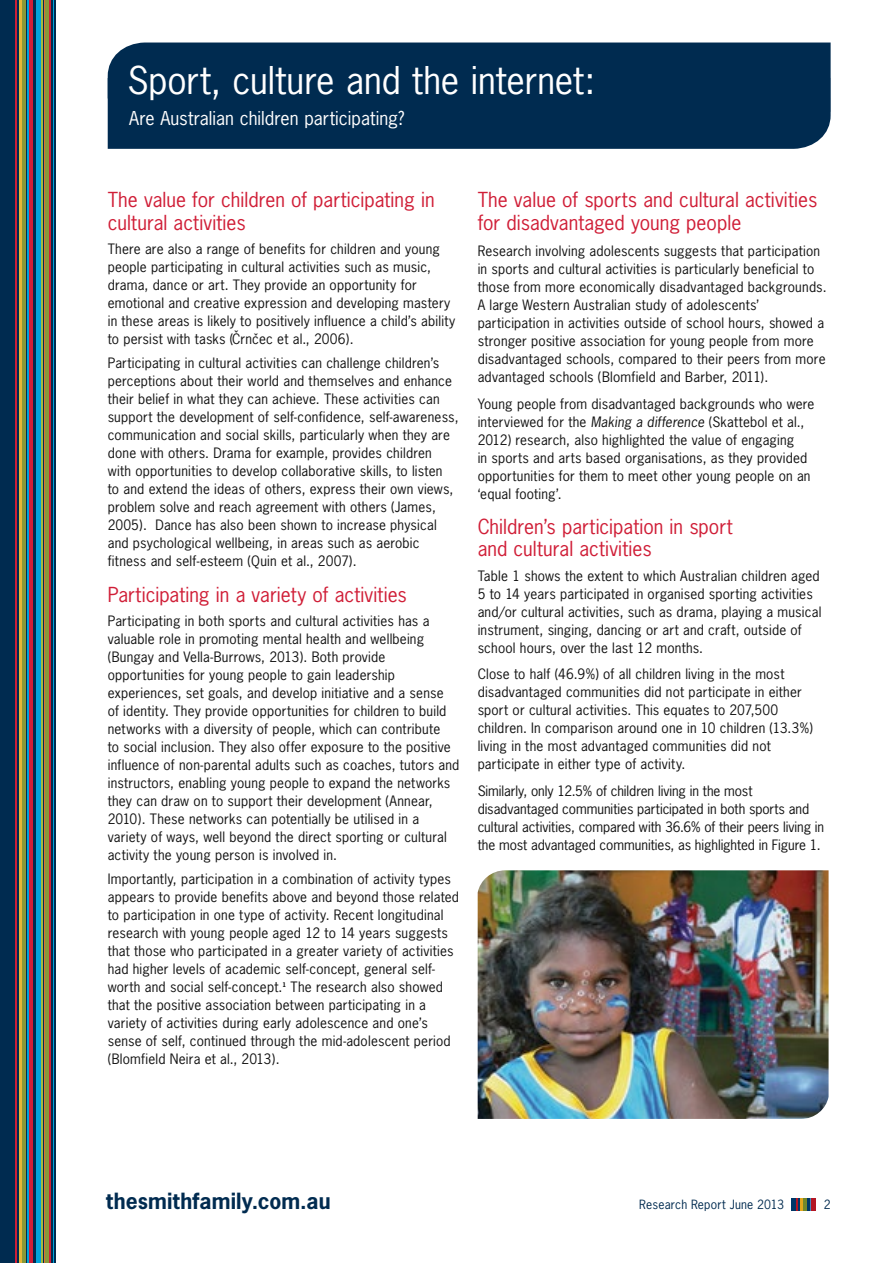
<style>
.page{position:relative;width:893px;height:1263px;background:#fff}
.page>*{position:absolute;margin:0;border:0;box-sizing:border-box;transform-origin:0 0}
.t1{font:36px "News Gothic";color:#fff}
.t2{font:700 21px "News Gothic";letter-spacing:.01em;color:#002b50}
.t3{font:19.5px/22.5px "News Gothic";letter-spacing:.005em;color:#d01e37}
.t4{font:18px "News Gothic";color:#fff}
.t5{font:13.5px/18px "News Gothic";letter-spacing:.015em;color:#121212}
.t6{font:13.5px/18px "News Gothic";letter-spacing:-.005em;color:#121212}
.t7{font:12px "News Gothic";letter-spacing:.015em;color:#002b50}
.s1{font-style:italic}
</style>
<div class="page">
<div style="left:108px;top:43px;width:723px;height:106px;background:#002b50"></div>
<svg style="left:792px;top:1198px;width:18px;height:12px"></svg>
<svg style="left:810px;top:1198px;width:2px;height:12px"></svg>
<svg style="left:796px;top:1198px;width:1px;height:12px"></svg>
<div style="left:801px;top:1197px;width:6px;height:13px;background:#e3a71c"></div>
<hr style="left:803px;top:1197px;width:4px;height:13px;background:#75882a">
<hr style="left:812px;top:1197px;width:4px;height:13px;background:#b31624">
<img style="left:478px;top:870px;width:351px;height:249px">
<div style="left:0;top:0;width:55px;height:1263px;background:#002b50"></div>
<hr style="left:28px;top:0;width:2px;height:1263px;background:#00a3db">
<hr style="left:53px;top:0;width:1px;height:1263px;background:#00a3db">
<hr style="left:48px;top:0;width:2px;height:1263px;background:#d01e37">
<hr style="left:16px;top:0;width:1px;height:1263px;background:#d01e37">
<hr style="left:44px;top:0;width:2px;height:1263px;background:#db7333">
<hr style="left:45px;top:0;width:4px;height:1263px;background:#88993a">
<div style="left:20px;top:0;width:5px;height:1263px;background:#e7b736"></div>
<hr style="left:22px;top:0;width:4px;height:1263px;background:#88993a">
<hr style="left:29px;top:0;width:4px;height:1263px;background:#d01e37">
<div style="left:38px;top:0;width:5px;height:1263px;background:#a3bc41"></div>
<div style="left:36px;top:0;width:5px;height:1263px;background:#00a3db"></div>
<h1 class="t1" style="left:128px;top:57px;width:469px">Sport, culture and the internet:</h1>
<h3 class="t4" style="left:129px;top:106px;width:277px">Are Australian children participating?</h3>
<h3 class="t3" style="left:108px;top:188px;width:328px">The value for children of participating in cultural activities</h3>
<p class="t5" style="left:108px;top:240px;width:349px">There are also a range of benefits for children and young people participating in cultural activities such as music, drama, dance or art. They provide an opportunity for emotional and creative expression and developing mastery in these areas is likely to positively influence a child’s ability to persist with tasks (Crnˇcec et al., 2006).</p>
<p class="t5" style="left:108px;top:322px;width:333px;line-height:27.5px;text-indent:126px">ˇ<br>Participating in cultural activities can challenge children’s</p>
<p class="t5" style="left:108px;top:372px;width:352px">perceptions about their world and themselves and enhance their belief in what they can achieve. These activities can support the development of self-confidence, self-awareness, communication and social skills, particularly when they are done with others. Drama for example, provides children<br>with opportunities to develop collaborative skills, to listen<br>to and extend the ideas of others, express their own views, problem solve and reach agreement with others (James, 2005). Dance has also been shown to increase physical and psychological wellbeing, in areas such as aerobic fitness and self-esteem (Quin et al., 2007).</p>
<h3 class="t3" style="left:108px;top:583px;width:301px">Participating in a variety of activities</h3>
<p class="t5" style="left:108px;top:612px;width:353px">Participating in both sports and cultural activities has a valuable role in promoting mental health and wellbeing (Bungay and Vella-Burrows, 2013). Both provide opportunities for young people to gain leadership experiences, set goals, and develop initiative and a sense<br>of identity. They provide opportunities for children to build networks with a diversity of people, which can contribute<br>to social inclusion. They also offer exposure to the positive influence of non-parental adults such as coaches, tutors and instructors, enabling young people to expand the networks they can draw on to support their development (Annear, 2010). These networks can potentially be utilised in a variety of ways, well beyond the direct sporting or cultural activity the young person is involved in.</p>
<p class="t5" style="left:108px;top:870px;width:353px">Importantly, participation in a combination of activity types appears to provide benefits above and beyond those related to participation in one type of activity. Recent longitudinal research with young people aged 12 to 14 years suggests that those who participated in a greater variety of activities had higher levels of academic self-concept, general self&shy;worth and social self-concept.<sup>1</sup> The research also showed that the positive association between participating in a variety of activities during early adolescence and one’s sense of self, continued through the mid-adolescent period (Blomfield Neira et al., 2013).</p>
<h3 class="t3" style="left:478px;top:188px;width:341px">The value of sports and cultural activities for disadvantaged young people</h3>
<p class="t5" style="left:478px;top:242px;width:350px">Research involving adolescents suggests that participation in sports and cultural activities is particularly beneficial to those from more economically disadvantaged backgrounds.<br>A large Western Australian study of adolescents’ participation in activities outside of school hours, showed a stronger positive association for young people from more disadvantaged schools, compared to their peers from more advantaged schools (Blomfield and Barber, 2011).</p>
<p class="t5" style="left:478px;top:394px;width:338px">Young people from disadvantaged backgrounds who were interviewed for the <span class="s1">Making a difference</span> (Skattebol et al., 2012) research, also highlighted the value of engaging<br>in sports and arts based organisations, as they provided opportunities for them to meet other young people on an ‘equal footing’.</p>
<h3 class="t3" style="left:478px;top:515px;width:256px">Children’s participation in sport and cultural activities</h3>
<p class="t5" style="left:478px;top:566px;width:345px">Table 1 shows the extent to which Australian children aged 5 to 14 years participated in organised sporting activities and/or cultural activities, such as drama, playing a musical instrument, singing, dancing or art and craft, outside of school hours, over the last 12 months.</p>
<p class="t5" style="left:478px;top:665px;width:337px">Close to half (46.9%) of all children living in the most disadvantaged communities did not participate in either sport or cultural activities. This equates to 207,500 children. In comparison around one in 10 children (13.3%) living in the most advantaged communities did not participate in either type of activity.</p>
<p class="t6" style="left:478px;top:781px;width:348px">Similarly, only 12.5% of children living in the most disadvantaged communities participated in both sports and cultural activities, compared with 36.6% of their peers living in the most advantaged communities, as highlighted in Figure 1.</p>
<h2 class="t2" style="left:106px;top:1187px;width:226px">thesmithfamily.com.au</h2>
<p class="t7" style="left:639px;top:1197px;width:146px">Research Report June 2013</p>
<p class="t7" style="left:824px;top:1197px;width:8px">2</p>
</div>
